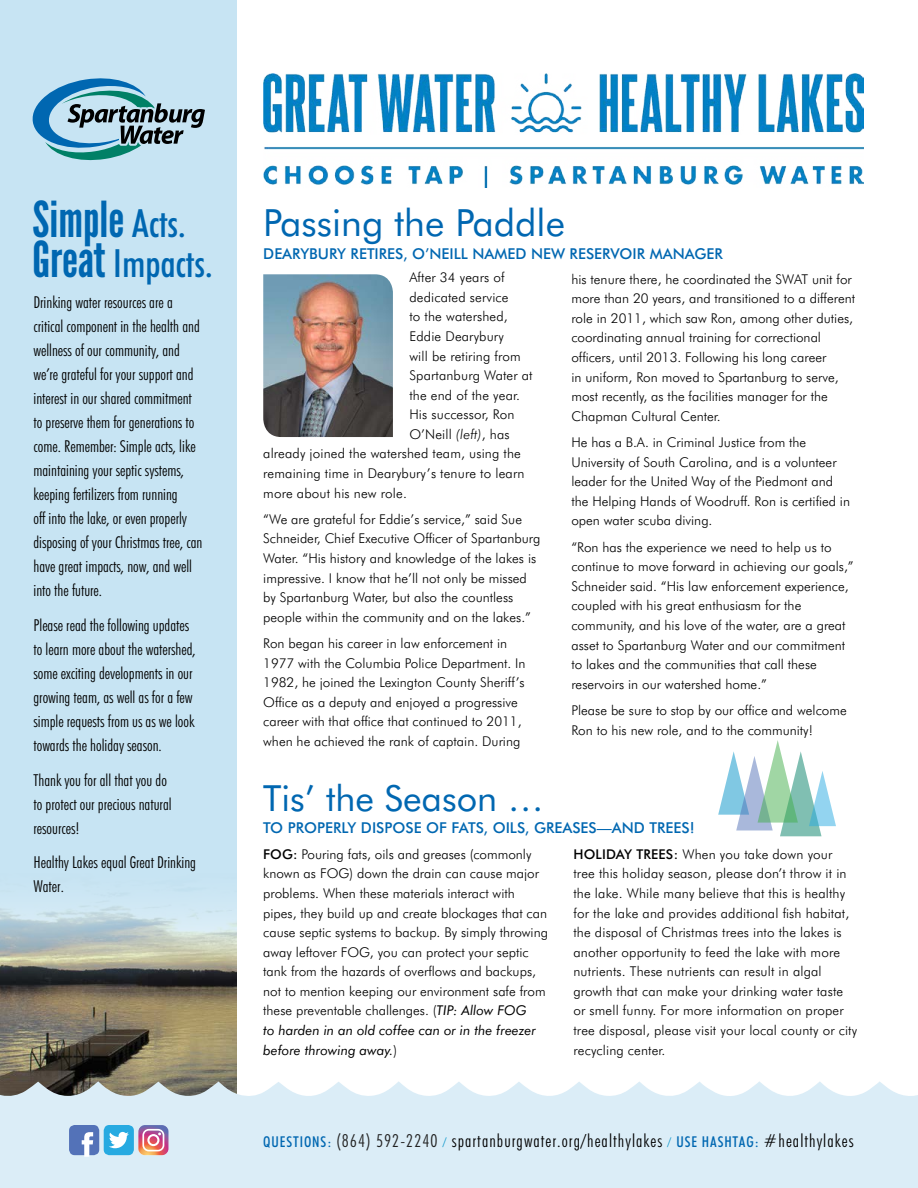
<style>
.page{position:relative;width:918px;height:1188px;background:#fff}
.page>*{position:absolute;margin:0;border:0;box-sizing:border-box;transform-origin:0 0}
.t1{font:49.5px "League Gothic";color:#0067b1}
.t2{font:500 condensed 39px "Futura BT";color:#0067b1}
.t3{font:37.5px "Futura BT";color:#0067b1}
.t4{font:36px "Futura BT";color:#0067b1}
.t5{font:300 condensed 18px "Futura BT";letter-spacing:.06em;color:#000}
.t6{font:300 condensed 16.5px/24px "Futura BT";color:#000}
.t7{font:500 15px "Futura BT";color:#0067b1}
.t8{font:300 13.5px/19.6px "Futura BT";color:#000}
.s1{font-family:"Futura BT";font-weight:500;font-stretch:condensed;font-size:39px}
.s2{font-family:"League Gothic";font-weight:400;font-stretch:normal;font-size:49.5px}
.s3{font-style:italic}
.s4{font-weight:500}
.s5{font-weight:400;font-style:italic}
.s6{font-weight:500;font-size:15px;color:#0067b1}
.s7{color:#222}
.s8{font-size:12px;color:#0092c8}
</style>
<div class="page">
<div style="left:0;top:0;width:236px;height:1120px;background:#c7e4f3"></div>
<img style="left:0;top:906px;width:236px;height:175px">
<svg style="left:0;top:1081px;width:918px;height:107px;background:#daeaf3"></svg>
<div style="left:69px;top:1125px;width:30px;height:30px;background:#5372b8;border-radius:6px"></div>
<div style="left:104px;top:1125px;width:30px;height:30px;background:#27aae1;border-radius:6px"></div>
<svg style="left:109px;top:1132px;width:20px;height:16px"></svg>
<svg style="left:82px;top:1132px;width:11px;height:25px"></svg>
<svg style="left:138px;top:1125px;width:31px;height:30px"></svg>
<img style="left:263px;top:74px;width:601px;height:113px">
<svg style="left:32px;top:78px;width:173px;height:83px"></svg>
<img style="left:263px;top:274px;width:130px;height:163px">
<svg style="left:718px;top:740px;width:118px;height:96px"></svg>
<h1 class="t1" style="left:32px;top:190px;width:155px">Simple <span class="s1">Acts.</span></h1>
<h3 class="t3" style="left:263px;top:200px;width:303px">Passing the Paddle</h3>
<p class="t7" style="left:263px;top:245px;width:461px">DEARYBURY RETIRES, O’NEILL NAMED NEW RESERVOIR MANAGER</p>
<h2 class="t2" style="left:32px;top:240px;width:182px"><span class="s2">Great</span> Impacts.</h2>
<p class="t8" style="left:409px;top:268px;width:97px">After 34 years of</p>
<p class="t8" style="left:409px;top:287px;width:101px">dedicated service</p>
<p class="t8" style="left:409px;top:307px;width:100px">to the watershed,</p>
<p class="t8" style="left:409px;top:326px;width:96px">Eddie Dearybury</p>
<p class="t8" style="left:409px;top:346px;width:113px">will be retiring from</p>
<p class="t8" style="left:409px;top:365px;width:125px">Spartanburg Water at</p>
<p class="t8" style="left:409px;top:385px;width:112px">the end of the year.</p>
<p class="t8" style="left:409px;top:405px;width:107px">His successor, Ron</p>
<p class="t8" style="left:409px;top:424px;width:102px">O’Neill <span class="s3">(left)</span>, has</p>
<p class="t8" style="left:263px;top:444px;width:259px">already joined the watershed team, using the</p>
<p class="t8" style="left:263px;top:463px;width:263px">remaining time in Dearybury’s tenure to learn</p>
<p class="t8" style="left:263px;top:483px;width:145px">more about his new role.</p>
<p class="t8" style="left:263px;top:509px;width:279px">“We are grateful for Eddie’s service,” said Sue Schneider, Chief Executive Officer of Spartanburg Water. “His history and knowledge of the lakes is impressive. I know that he’ll not only be missed by Spartanburg Water, but also the countless people within the community and on the lakes.”</p>
<p class="t8" style="left:263px;top:633px;width:264px">Ron began his career in law enforcement in 1977 with the Columbia Police Department. In 1982, he joined the Lexington County Sheriff’s Office as a deputy and enjoyed a progressive career with that office that continued to 2011, when he achieved the rank of captain. During</p>
<p class="t8" style="left:571px;top:269px;width:285px">his tenure there, he coordinated the SWAT unit for more than 20 years, and transitioned to a different role in 2011, which saw Ron, among other duties, coordinating annual training for correctional officers, until 2013. Following his long career<br>in uniform, Ron moved to Spartanburg to serve, most recently, as the facilities manager for the Chapman Cultural Center.</p>
<p class="t8" style="left:571px;top:432px;width:280px">He has a B.A. in Criminal Justice from the University of South Carolina, and is a volunteer leader for the United Way of the Piedmont and the Helping Hands of Woodruff. Ron is certified in open water scuba diving.</p>
<p class="t8" style="left:571px;top:537px;width:284px">“Ron has the experience we need to help us to continue to move forward in achieving our goals,” Schneider said. “His law enforcement experience, coupled with his great enthusiasm for the community, and his love of the water, are a great asset to Spartanburg Water and our commitment to lakes and the communities that call these reservoirs in our watershed home.”</p>
<p class="t8" style="left:571px;top:700px;width:277px">Please be sure to stop by our office and welcome<br>Ron to his new role, and to the community!</p>
<p class="t6" style="left:33px;top:290px;width:171px">Drinking water resources are a critical component in the health and wellness of our community, and we’re grateful for your support and interest in our shared commitment to preserve them for generations to come. Remember: Simple acts, like maintaining your septic systems, keeping fertilizers from running<br>off into the lake, or even properly disposing of your Christmas tree, can have great impacts, now, and well into the future.</p>
<p class="t6" style="left:33px;top:613px;width:164px">Please read the following updates to learn more about the watershed, some exciting developments in our growing team, as well as for a few simple requests from us as we look towards the holiday season.</p>
<p class="t6" style="left:33px;top:768px;width:140px">Thank you for all that you do to protect our precious natural resources!</p>
<p class="t6" style="left:33px;top:850px;width:164px">Healthy Lakes equal Great Drinking<br>Water.</p>
<p class="t8" style="left:573px;top:844px;width:285px"><span class="s4">HOLIDAY TREES:</span> When you take down your tree this holiday season, please don’t throw it in the lake. While many believe that this is healthy for the lake and provides additional fish habitat, the disposal of Christmas trees into the lakes is another opportunity to feed the lake with more nutrients. These nutrients can result in algal growth that can make your drinking water taste or smell funny. For more information on proper tree disposal, please visit your local county or city recycling center.</p>
<h3 class="t4" style="left:263px;top:776px;width:282px">Tis’ the Season …</h3>
<p class="t7" style="left:263px;top:819px;width:433px">TO PROPERLY DISPOSE OF FATS, OILS, GREASES—AND TREES!</p>
<p class="t8" style="left:263px;top:844px;width:286px"><span class="s4">FOG:</span> Pouring fats, oils and greases (commonly known as FOG) down the drain can cause major problems. When these materials interact with pipes, they build up and create blockages that can cause septic systems to backup. By simply throwing away leftover FOG, you can protect your septic tank from the hazards of overflows and backups, not to mention keeping our environment safe from these preventable challenges. (<span class="s5">TIP: Allow FOG<br>to harden in an old coffee can or in the freezer before throwing away.</span>)</p>
<h3 class="t5" style="left:263px;top:1130px;width:592px"><span class="s6">QUESTIONS:</span> <span class="s7">(864) 592-2240</span> <span class="s8">/</span> spartanburgwater.org/healthylakes <span class="s8">/</span> <span class="s6">USE HASHTAG:</span> #healthylakes</h3>
</div>
